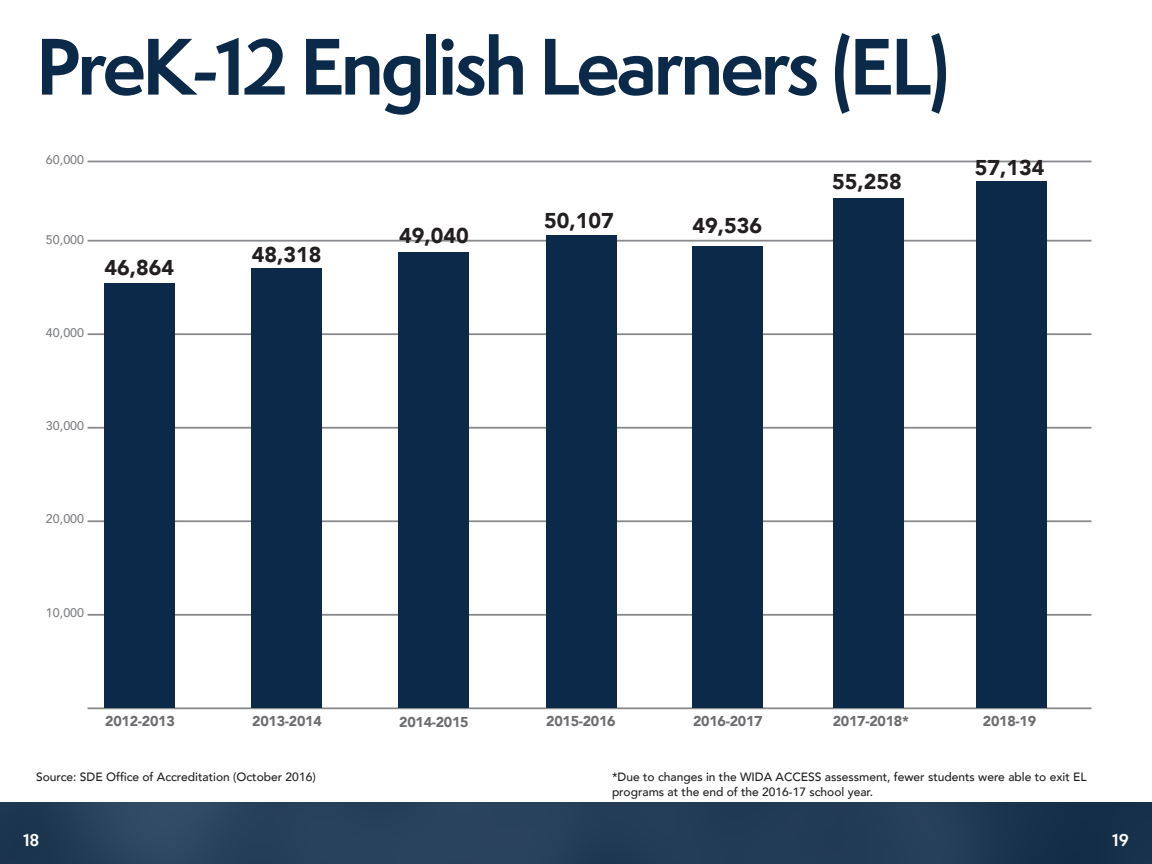
<style>
.page{position:relative;width:1152px;height:864px;background:#fff}
.page>*{position:absolute;margin:0;border:0;box-sizing:border-box;transform-origin:0 0}
.t1{font:700 73.6px "Semplicita Pro";letter-spacing:-.04em;color:#0b2a4a}
.t2{font:900 21.4px "Avenir";color:#231f20}
.t3{font:700 16px "Semplicita Pro";color:#fff}
.t4{font:900 14.2px "Avenir";letter-spacing:-.02em;color:#6c6d70}
.t5{font:500 12.4px "Avenir";color:#7c7e81}
.t6{font:500 12px/14.4px "Avenir";color:#231f20}
</style>
<div class="page">
<svg style="left:0;top:802px;width:1152px;height:62px;background:#233c56"></svg>
<hr style="left:88px;top:520px;width:1004px;height:2px;background:#87898c">
<hr style="left:88px;top:614px;width:1004px;height:2px;background:#87898c">
<hr style="left:88px;top:707px;width:1004px;height:2px;background:#87898c">
<hr style="left:88px;top:240px;width:1004px;height:2px;background:#87898c">
<hr style="left:88px;top:161px;width:1004px;height:1px;background:#87898c">
<hr style="left:88px;top:333px;width:1004px;height:2px;background:#87898c">
<hr style="left:88px;top:427px;width:1004px;height:2px;background:#87898c">
<div style="left:104px;top:283px;width:70px;height:425px;background:#0b2a4a"></div>
<div style="left:251px;top:269px;width:71px;height:439px;background:#0b2a4a"></div>
<div style="left:399px;top:253px;width:70px;height:455px;background:#0b2a4a"></div>
<div style="left:546px;top:235px;width:70px;height:473px;background:#0b2a4a"></div>
<div style="left:692px;top:247px;width:70px;height:461px;background:#0b2a4a"></div>
<div style="left:833px;top:198px;width:71px;height:509px;background:#0b2a4a"></div>
<div style="left:976px;top:181px;width:70px;height:526px;background:#0b2a4a"></div>
<p class="t1" style="left:36px;top:12px;width:915px">PreK-12 English Learners (EL)</p>
<p class="t5" style="left:46px;top:149px;width:40px">60,000</p>
<p class="t5" style="left:46px;top:228px;width:40px">50,000</p>
<p class="t5" style="left:46px;top:322px;width:40px">40,000</p>
<p class="t2" style="left:105px;top:250px;width:71px">46,864</p>
<p class="t2" style="left:252px;top:237px;width:71px">48,318</p>
<p class="t2" style="left:399px;top:217px;width:71px">49,040</p>
<p class="t2" style="left:544px;top:202px;width:71px">50,107</p>
<p class="t2" style="left:693px;top:208px;width:71px">49,536</p>
<p class="t2" style="left:832px;top:163px;width:71px">55,258</p>
<p class="t2" style="left:975px;top:149px;width:71px">57,134</p>
<p class="t5" style="left:46px;top:415px;width:40px">30,000</p>
<p class="t5" style="left:46px;top:508px;width:40px">20,000</p>
<p class="t5" style="left:46px;top:602px;width:40px">10,000</p>
<p class="t4" style="left:105px;top:709px;width:71px">2012-2013</p>
<p class="t4" style="left:252px;top:709px;width:71px">2013-2014</p>
<p class="t4" style="left:399px;top:710px;width:71px">2014-2015</p>
<p class="t4" style="left:546px;top:709px;width:71px">2015-2016</p>
<p class="t4" style="left:693px;top:709px;width:71px">2016-2017</p>
<p class="t4" style="left:833px;top:709px;width:78px">2017-2018*</p>
<p class="t4" style="left:983px;top:709px;width:55px">2018-19</p>
<p class="t6" style="left:36px;top:769px;width:281px">Source: SDE Office of Accreditation (October 2016)</p>
<p class="t6" style="left:612px;top:769px;width:476px">*Due to changes in the WIDA ACCESS assessment, fewer students were able to exit EL programs at the end of the 2016-17 school year.</p>
<h3 class="t3" style="left:23px;top:828px;width:18px">18</h3>
<h3 class="t3" style="left:1112px;top:828px;width:18px">19</h3>
</div>
